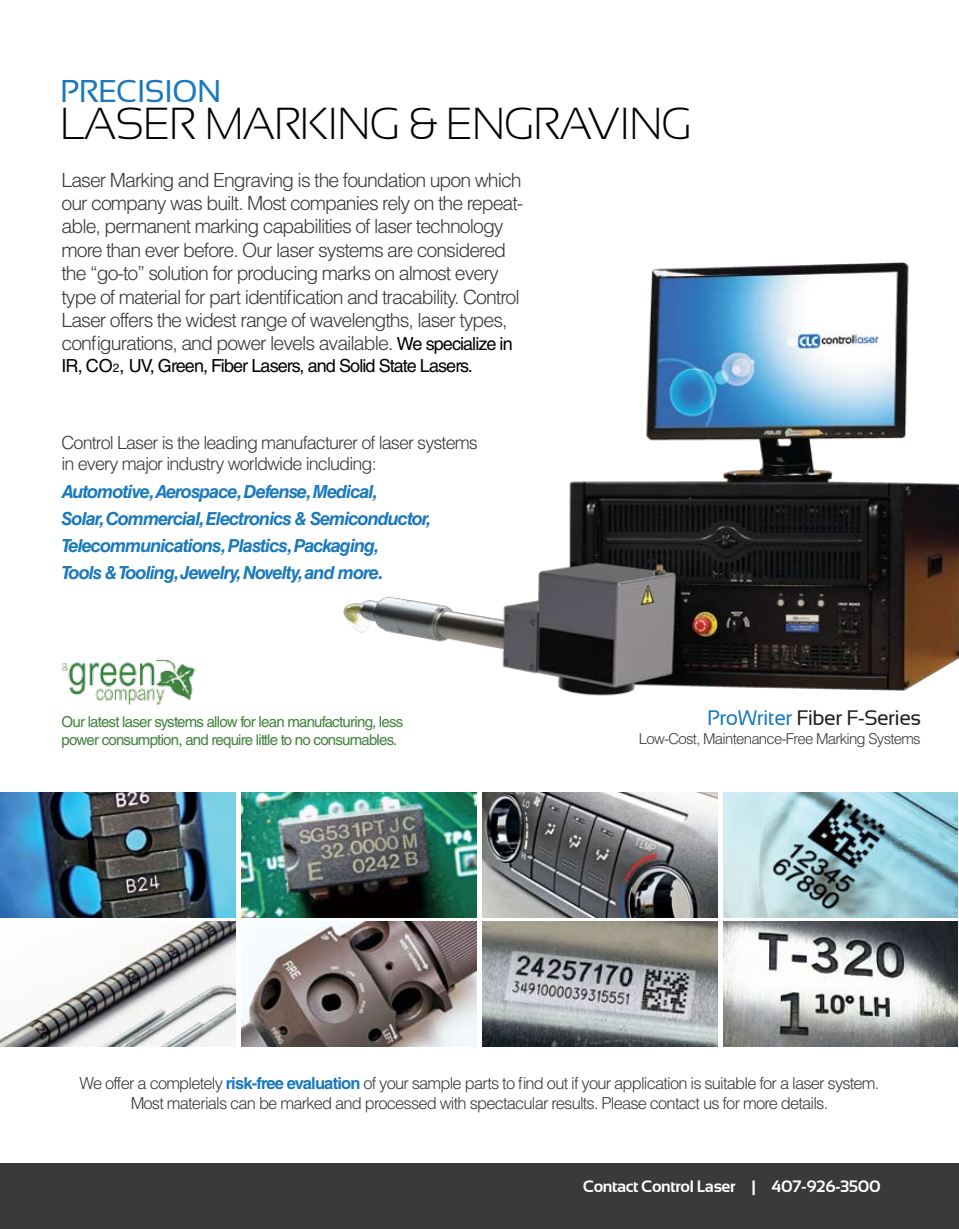
<style>
.page{position:relative;width:959px;height:1229px;background:#fff}
.page>*{position:absolute;margin:0;border:0;box-sizing:border-box;transform-origin:0 0}
.t1{font:300 44.85px "Sansation";letter-spacing:-.025em;color:#000}
.t2{font:31.5px "Sansation";letter-spacing:-.025em;color:#1979bd}
.t3{font:21px "Sansation";letter-spacing:-.025em;color:#231f20}
.t4{font:300 19.5px/23.4px "Helvetica LT Std";letter-spacing:-.05em;color:#393b3b}
.t5{font:italic 700 18px/27px "Helvetica LT Std";letter-spacing:-.05em;color:#1979bd}
.t6{font:300 18px/21.6px "Helvetica LT Std";letter-spacing:-.05em;color:#393b3b}
.t7{font:18px "Helvetica LT Std";letter-spacing:-.05em;color:#000}
.t8{font:300 16.5px/19.8px "Helvetica LT Std";letter-spacing:-.05em;color:#393b3b;text-align:center}
.t9{font:700 16.5px "Sansation";letter-spacing:-.025em;color:#fff}
.t10{font:15px/18px "Helvetica LT Std";letter-spacing:-.05em;color:#42833c}
.t11{font:300 15px "Helvetica LT Std";letter-spacing:-.05em;color:#393b3b}
.s1{font-weight:400;font-size:18px;color:#000}
.s2{font-size:12px}
.s3{color:#1979bd}
.s4{font-weight:700;color:#1979bd}
</style>
<div class="page">
<div style="left:0;top:1163px;width:958px;height:65px;background:#393b3b"></div>
<img style="left:62px;top:659px;width:133px;height:46px">
<img style="left:343px;top:262px;width:615px;height:434px">
<img style="left:0;top:792px;width:236px;height:125px">
<img style="left:241px;top:792px;width:236px;height:125px">
<img style="left:482px;top:792px;width:236px;height:125px">
<img style="left:723px;top:792px;width:234px;height:125px">
<img style="left:0;top:921px;width:236px;height:125px">
<img style="left:241px;top:921px;width:236px;height:125px">
<img style="left:482px;top:921px;width:236px;height:125px">
<img style="left:723px;top:921px;width:234px;height:125px">
<h2 class="t2" style="left:60px;top:73px;width:163px">PRECISION</h2>
<h1 class="t1" style="left:60px;top:99px;width:633px">LASER MARKING &amp; ENGRAVING</h1>
<p class="t4" style="left:62px;top:168px;width:463px">Laser Marking and Engraving is the foundation upon which our company was built. Most companies rely on the repeat&shy;able, permanent marking capabilities of laser technology more than ever before. Our laser systems are considered the “go-to” solution for producing marks on almost every type of material for part identification and tracability. Control Laser offers the widest range of wavelengths, laser types, configurations, and power levels available. <span class="s1">We specialize in</span></p>
<p class="t7" style="left:62px;top:355px;width:413px">IR, CO<span class="s2">2</span>, UV, Green, Fiber Lasers, and Solid State Lasers.</p>
<p class="t6" style="left:62px;top:431px;width:418px">Control Laser is the leading manufacturer of laser systems in every major industry worldwide including:</p>
<p class="t5" style="left:62px;top:478px;width:371px">Automotive,Aerospace, Defense, Medical,<br>Solar, Commercial, Electronics &amp; Semiconductor, Telecommunications, Plastics, Packaging,<br>Tools &amp; Tooling, Jewelry, Novelty, and more.</p>
<p class="t10" style="left:62px;top:712px;width:343px">Our latest laser systems allow for lean manufacturing, less power consumption, and require little to no consumables.</p>
<p class="t3" style="left:707px;top:705px;width:216px"><span class="s3">ProWriter</span> Fiber F-Series</p>
<p class="t11" style="left:639px;top:729px;width:283px">Low-Cost, Maintenance-Free Marking Systems</p>
<p class="t8" style="left:79px;top:1073px;width:801px">We offer a completely <span class="s4">risk-free evaluation</span> of your sample parts to find out if your application is suitable for a laser system.<br>Most materials can be marked and processed with spectacular results. Please contact us for more details.</p>
<p class="t9" style="left:583px;top:1177px;width:299px">Contact Control Laser | 407-926-3500</p>
</div>
